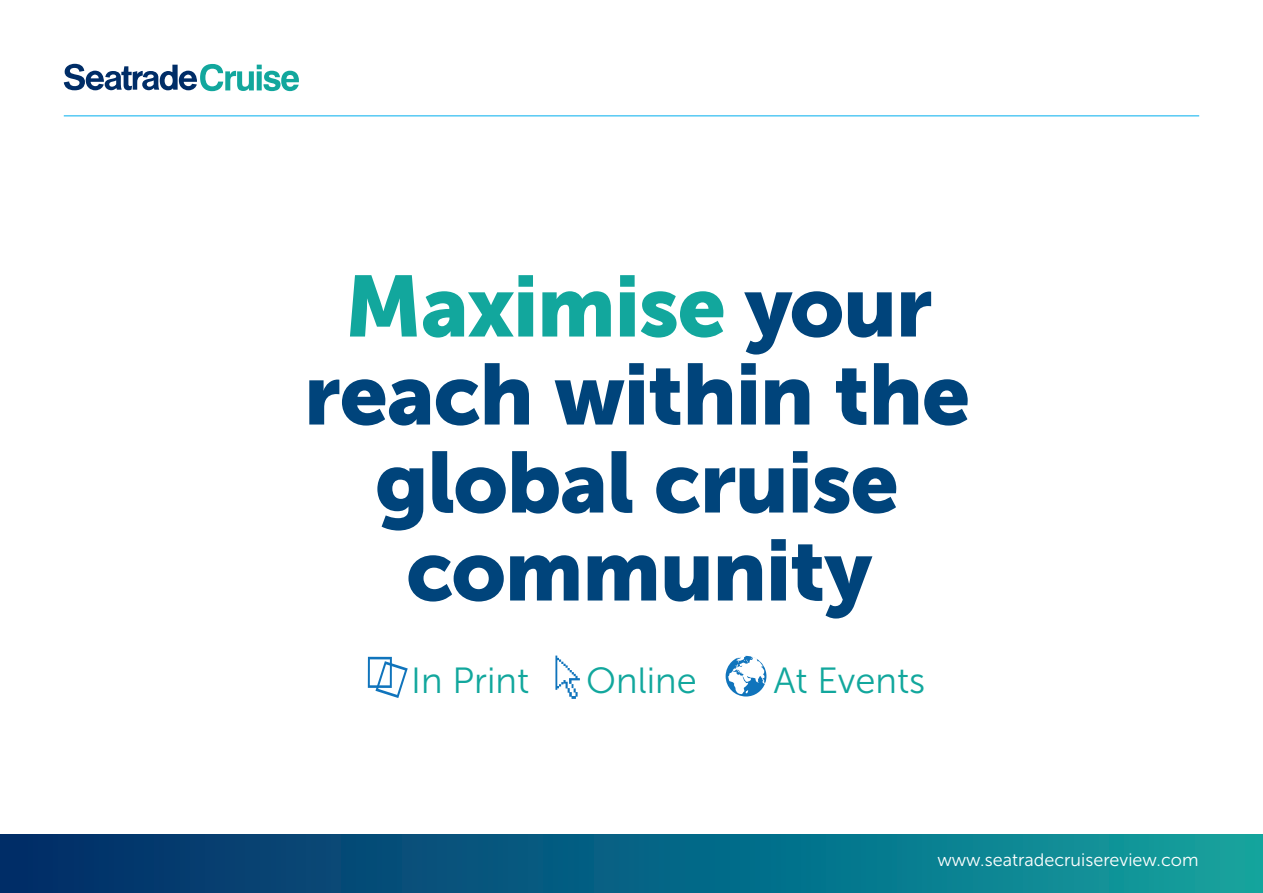
<style>
.page{position:relative;width:1263px;height:893px;background:#fff}
.page>*{position:absolute;margin:0;border:0;box-sizing:border-box;transform-origin:0 0}
.t1{font:85.8px/88.1px "Museo Sans 900";letter-spacing:-.015em;color:#00447b;text-align:center}
.t2{font:36.3px "Museo Sans 300";color:#12a79d}
.t3{font:18px "Museo Sans 300";color:#fff}
.s1{color:#12a79d}
</style>
<div class="page">
<hr style="left:64px;top:115px;width:1135px;height:1px;background:#00aeef">
<div style="left:0;top:835px;width:1263px;height:58px;background:linear-gradient(to right,#002967,#10a0a0)"></div>
<svg style="left:64px;top:64px;width:235px;height:27px"></svg>
<svg style="left:368px;top:657px;width:40px;height:41px"></svg>
<svg style="left:555px;top:656px;width:25px;height:43px"></svg>
<svg style="left:726px;top:656px;width:40px;height:40px"></svg>
<p class="t1" style="left:304px;top:262px;width:668px"><span class="s1">Maximise</span> your reach within the global cruise community</p>
<p class="t2" style="left:411px;top:661px;width:119px">In Print</p>
<p class="t2" style="left:586px;top:661px;width:112px">Online</p>
<p class="t2" style="left:773px;top:661px;width:153px">At Events</p>
<p class="t3" style="left:937px;top:850px;width:263px">www.seatradecruisereview.com</p>
</div>
